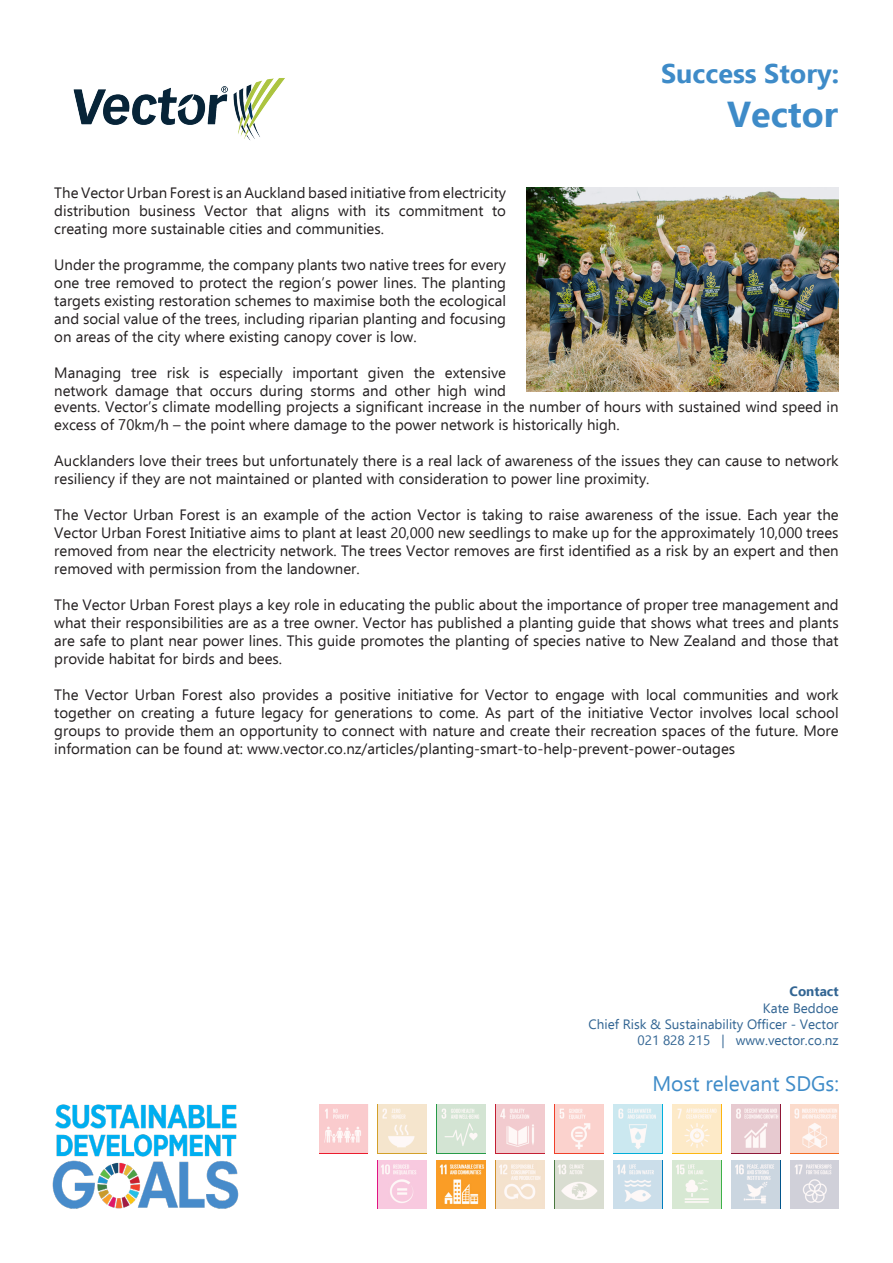
<style>
.page{position:relative;width:893px;height:1263px;background:#fff}
.page>*{position:absolute;margin:0;border:0;box-sizing:border-box;transform-origin:0 0}
.t1{font:700 36px "Ebrima";color:#3e8bc8}
.t2{font:700 27px "Ebrima";color:#3e8bc8}
.t3{font:21px "Ebrima";color:#3e8bc8}
.t4{font:15px/18px "Ebrima";color:#231f20;text-align:justify}
.t5{font:13.5px "Ebrima";color:#326593}
.t6{font:700 13.5px "Ebrima";color:#326593}
</style>
<div class="page">
<img style="left:52px;top:1104px;width:187px;height:105px">
<svg style="left:732px;top:1105px;width:48px;height:48px;background:#ebd3d7"></svg>
<svg style="left:790px;top:1105px;width:49px;height:48px;background:#fbe0d3"></svg>
<svg style="left:319px;top:1105px;width:49px;height:48px;background:#fad1d3"></svg>
<svg style="left:378px;top:1160px;width:48px;height:49px;background:#f8cee1"></svg>
<svg style="left:437px;top:1160px;width:48px;height:49px;background:#f9b154"></svg>
<svg style="left:378px;top:1105px;width:48px;height:48px;background:#f6e7d3"></svg>
<svg style="left:437px;top:1105px;width:48px;height:48px;background:#d7e6d7"></svg>
<svg style="left:496px;top:1105px;width:48px;height:48px;background:#f4d4d6"></svg>
<svg style="left:555px;top:1105px;width:48px;height:48px;background:#fbd6d2"></svg>
<svg style="left:614px;top:1105px;width:48px;height:48px;background:#d3eaf1"></svg>
<svg style="left:496px;top:1160px;width:48px;height:49px;background:#f5e5d4"></svg>
<svg style="left:790px;top:1160px;width:49px;height:49px;background:#d6d5dd"></svg>
<svg style="left:614px;top:1160px;width:48px;height:49px;background:#d3e2ec"></svg>
<svg style="left:673px;top:1105px;width:48px;height:48px;background:#fdebce"></svg>
<svg style="left:673px;top:1160px;width:48px;height:49px;background:#dcead7"></svg>
<svg style="left:732px;top:1160px;width:48px;height:49px;background:#d3dbe3"></svg>
<svg style="left:555px;top:1160px;width:48px;height:49px;background:#e0e2d8"></svg>
<img style="left:73px;top:78px;width:212px;height:63px">
<img style="left:526px;top:187px;width:313px;height:204px">
<h2 class="t2" style="left:661px;top:53px;width:179px">Success Story:</h2>
<p class="t1" style="left:727px;top:88px;width:113px">Vector</p>
<p class="t4" style="left:54px;top:183px;width:453px">The Vector Urban Forest is an Auckland based initiative from electricity distribution business Vector that aligns with its commitment to creating more sustainable cities and communities.</p>
<p class="t4" style="left:54px;top:255px;width:453px">Under the programme, the company plants two native trees for every one tree removed to protect the region’s power lines. The planting targets existing restoration schemes to maximise both the ecological and social value of the trees, including riparian planting and focusing on areas of the city where existing canopy cover is low.</p>
<p class="t4" style="left:54px;top:363px;width:453px">Managing tree risk is especially important given the extensive network damage that occurs during storms and other high wind</p>
<p class="t4" style="left:54px;top:397px;width:786px">events. Vector’s climate modelling projects a significant increase in the number of hours with sustained wind speed in excess of 70km/h – the point where damage to the power network is historically high.</p>
<p class="t4" style="left:54px;top:451px;width:786px">Aucklanders love their trees but unfortunately there is a real lack of awareness of the issues they can cause to network resiliency if they are not maintained or planted with consideration to power line proximity.</p>
<p class="t4" style="left:54px;top:505px;width:786px">The Vector Urban Forest is an example of the action Vector is taking to raise awareness of the issue. Each year the Vector Urban Forest Initiative aims to plant at least 20,000 new seedlings to make up for the approximately 10,000 trees removed from near the electricity network. The trees Vector removes are first identified as a risk by an expert and then removed with permission from the landowner.</p>
<p class="t4" style="left:54px;top:595px;width:786px">The Vector Urban Forest plays a key role in educating the public about the importance of proper tree management and what their responsibilities are as a tree owner. Vector has published a planting guide that shows what trees and plants are safe to plant near power lines. This guide promotes the planting of species native to New Zealand and those that provide habitat for birds and bees.</p>
<p class="t4" style="left:54px;top:685px;width:786px">The Vector Urban Forest also provides a positive initiative for Vector to engage with local communities and work together on creating a future legacy for generations to come. As part of the initiative Vector involves local school groups to provide them an opportunity to connect with nature and create their recreation spaces of the future. More information can be found at: www.vector.co.nz/articles/planting-smart-to-help-prevent-power-outages</p>
<p class="t6" style="left:790px;top:981px;width:51px">Contact</p>
<p class="t5" style="left:763px;top:998px;width:77px">Kate Beddoe</p>
<p class="t5" style="left:589px;top:1014px;width:252px">Chief Risk &amp; Sustainability Officer - Vector</p>
<p class="t5" style="left:637px;top:1031px;width:203px">021 828 215 | www.vector.co.nz</p>
<h3 class="t3" style="left:652px;top:1068px;width:188px">Most relevant SDGs:</h3>
</div>
